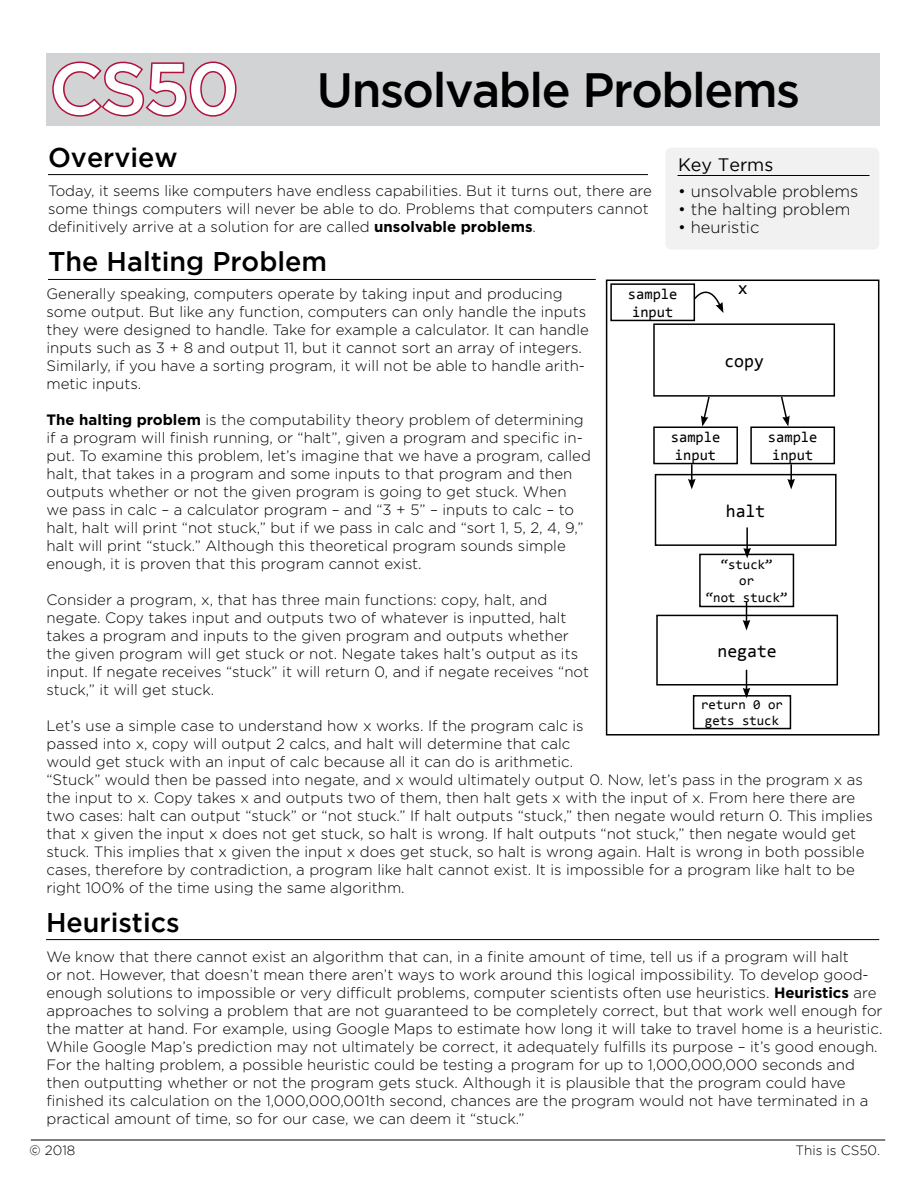
<style>
.page{position:relative;width:918px;height:1188px;background:#fff}
.page>*{position:absolute;margin:0;border:0;box-sizing:border-box;transform-origin:0 0}
.t1{font:500 72px "Gotham";color:#fff}
.t2{font:500 48px "Gotham";letter-spacing:-.03em;color:#000}
.t3{font:500 27px "Gotham";color:#000}
.t4{font:18px "Consolas";color:#000}
.t5{font:18px "Gotham";color:#000}
.t6{font:300 16.5px "Gotham";color:#000}
.t7{font:300 15px/18px "Gotham";color:#000}
.t8{font:15px/18px "Consolas";color:#000}
.t9{font:13.5px/16.2px "Consolas";color:#000;text-align:center}
.t10{font:300 13.5px "Gotham";color:#000}
.s1{font-weight:700}
</style>
<div class="page">
<div style="left:46px;top:53px;width:833px;height:73px;background:#d1d3d4"></div>
<div style="left:665px;top:148px;width:214px;height:102px;background:#f1f1f2;border-radius:6px"></div>
<hr style="left:678px;top:175px;width:191px;height:1px;background:#000">
<hr style="left:48px;top:174px;width:600px;height:1px;background:#000">
<hr style="left:48px;top:279px;width:548px;height:1px;background:#000">
<hr style="left:31px;top:1140px;width:854px;height:1px;background:#000">
<hr style="left:46px;top:939px;width:833px;height:1px;background:#000">
<svg style="left:52px;top:61px;width:185px;height:56px"></svg>
<div style="left:606px;top:280px;width:273px;height:456px;border:2px solid #000"></div>
<div style="left:655px;top:474px;width:182px;height:72px;border:2px solid #000"></div>
<div style="left:653px;top:323px;width:182px;height:74px;border:2px solid #000"></div>
<div style="left:656px;top:615px;width:182px;height:71px;border:2px solid #000"></div>
<div style="left:610px;top:283px;width:85px;height:38px;border:2px solid #000"></div>
<div style="left:750px;top:427px;width:85px;height:37px;border:2px solid #000"></div>
<div style="left:653px;top:427px;width:85px;height:37px;border:2px solid #000"></div>
<svg style="left:693px;top:280px;width:30px;height:33px"></svg>
<svg style="left:701px;top:395px;width:10px;height:32px"></svg>
<svg style="left:780px;top:395px;width:10px;height:32px"></svg>
<svg style="left:688px;top:464px;width:8px;height:25px"></svg>
<svg style="left:787px;top:464px;width:8px;height:25px"></svg>
<div style="left:699px;top:554px;width:95px;height:53px;border:2px solid #000"></div>
<hr style="left:746px;top:527px;width:2px;height:23px;background:#000">
<svg style="left:743px;top:548px;width:8px;height:10px"></svg>
<svg style="left:743px;top:602px;width:7px;height:28px"></svg>
<div style="left:693px;top:695px;width:98px;height:34px;border:2px solid #000"></div>
<svg style="left:743px;top:670px;width:7px;height:28px"></svg>
<h1 class="t1" style="left:50px;top:48px;width:191px">CS50</h1>
<h2 class="t2" style="left:317px;top:63px;width:485px">Unsolvable Problems</h2>
<h3 class="t3" style="left:48px;top:143px;width:131px">Overview</h3>
<p class="t7" style="left:48px;top:181px;width:605px">Today, it seems like computers have endless capabilities. But it turns out, there are some things computers will never be able to do. Problems that computers cannot definitively arrive at a solution for are called <span class="s1">unsolvable problems</span>.</p>
<h3 class="t3" style="left:48px;top:246px;width:281px">The Halting Problem</h3>
<p class="t7" style="left:46px;top:285px;width:544px">Generally speaking, computers operate by taking input and producing some output. But like any function, computers can only handle the inputs they were designed to handle. Take for example a calculator. It can handle inputs such as 3 + 8 and output 11, but it cannot sort an array of integers.<br>Similarly, if you have a sorting program, it will not be able to handle arith&shy;metic inputs.</p>
<p class="t7" style="left:46px;top:411px;width:546px"><span class="s1">The halting problem</span> is the computability theory problem of determining if a program will finish running, or “halt”, given a program and specific in&shy;put. To examine this problem, let’s imagine that we have a program, called halt, that takes in a program and some inputs to that program and then outputs whether or not the given program is going to get stuck. When we pass in calc – a calculator program – and “3 + 5” – inputs to calc – to halt, halt will print “not stuck,” but if we pass in calc and “sort 1, 5, 2, 4, 9,” halt will print “stuck.” Although this theoretical program sounds simple enough, it is proven that this program cannot exist.</p>
<p class="t7" style="left:46px;top:591px;width:544px">Consider a program, x, that has three main functions: copy, halt, and negate. Copy takes input and outputs two of whatever is inputted, halt takes a program and inputs to the given program and outputs whether the given program will get stuck or not. Negate takes halt’s output as its input. If negate receives “stuck” it will return 0, and if negate receives “not stuck,” it will get stuck.</p>
<p class="t7" style="left:46px;top:717px;width:828px">Let’s use a simple case to understand how x works. If the program calc is<br>passed into x, copy will output 2 calcs, and halt will determine that calc<br>would get stuck with an input of calc because all it can do is arithmetic.<br>“Stuck” would then be passed into negate, and x would ultimately output 0. Now, let’s pass in the program x as the input to x. Copy takes x and outputs two of them, then halt gets x with the input of x. From here there are two cases: halt can output “stuck” or “not stuck.” If halt outputs “stuck,” then negate would return 0. This implies that x given the input x does not get stuck, so halt is wrong. If halt outputs “not stuck,” then negate would get stuck. This implies that x given the input x does get stuck, so halt is wrong again. Halt is wrong in both possible cases, therefore by contradiction, a program like halt cannot exist. It is impossible for a program like halt to be right 100% of the time using the same algorithm.</p>
<p class="t5" style="left:678px;top:155px;width:97px">Key Terms</p>
<p class="t6" style="left:678px;top:182px;width:182px">• unsolvable problems</p>
<p class="t6" style="left:678px;top:200px;width:174px">• the halting problem</p>
<p class="t6" style="left:678px;top:218px;width:83px">• heuristic</p>
<p class="t4" style="left:738px;top:277px;width:11px">x</p>
<p class="t8" style="left:628px;top:284px;width:51px">sample input</p>
<p class="t4" style="left:724px;top:350px;width:41px">copy</p>
<p class="t8" style="left:671px;top:428px;width:51px">sample input</p>
<p class="t8" style="left:768px;top:428px;width:51px">sample input</p>
<p class="t4" style="left:726px;top:499px;width:41px">halt</p>
<p class="t9" style="left:706px;top:556px;width:83px">“stuck”<br>or<br>“not stuck”</p>
<p class="t4" style="left:717px;top:640px;width:61px">negate</p>
<p class="t9" style="left:701px;top:696px;width:83px;text-align:left">return 0 or gets stuck</p>
<h3 class="t3" style="left:46px;top:907px;width:135px">Heuristics</h3>
<p class="t7" style="left:46px;top:947px;width:838px">We know that there cannot exist an algorithm that can, in a finite amount of time, tell us if a program will halt<br>or not. However, that doesn’t mean there aren’t ways to work around this logical impossibility. To develop good&shy;enough solutions to impossible or very difficult problems, computer scientists often use heuristics. <span class="s1">Heuristics</span> are approaches to solving a problem that are not guaranteed to be completely correct, but that work well enough for the matter at hand. For example, using Google Maps to estimate how long it will take to travel home is a heuristic.<br>While Google Map’s prediction may not ultimately be correct, it adequately fulfills its purpose – it’s good enough.<br>For the halting problem, a possible heuristic could be testing a program for up to 1,000,000,000 seconds and then outputting whether or not the program gets stuck. Although it is plausible that the program could have finished its calculation on the 1,000,000,001th second, chances are the program would not have terminated in a practical amount of time, so for our case, we can deem it “stuck.”</p>
<p class="t10" style="left:30px;top:1143px;width:47px">© 2018</p>
<p class="t10" style="left:795px;top:1143px;width:86px">This is CS50.</p>
</div>
